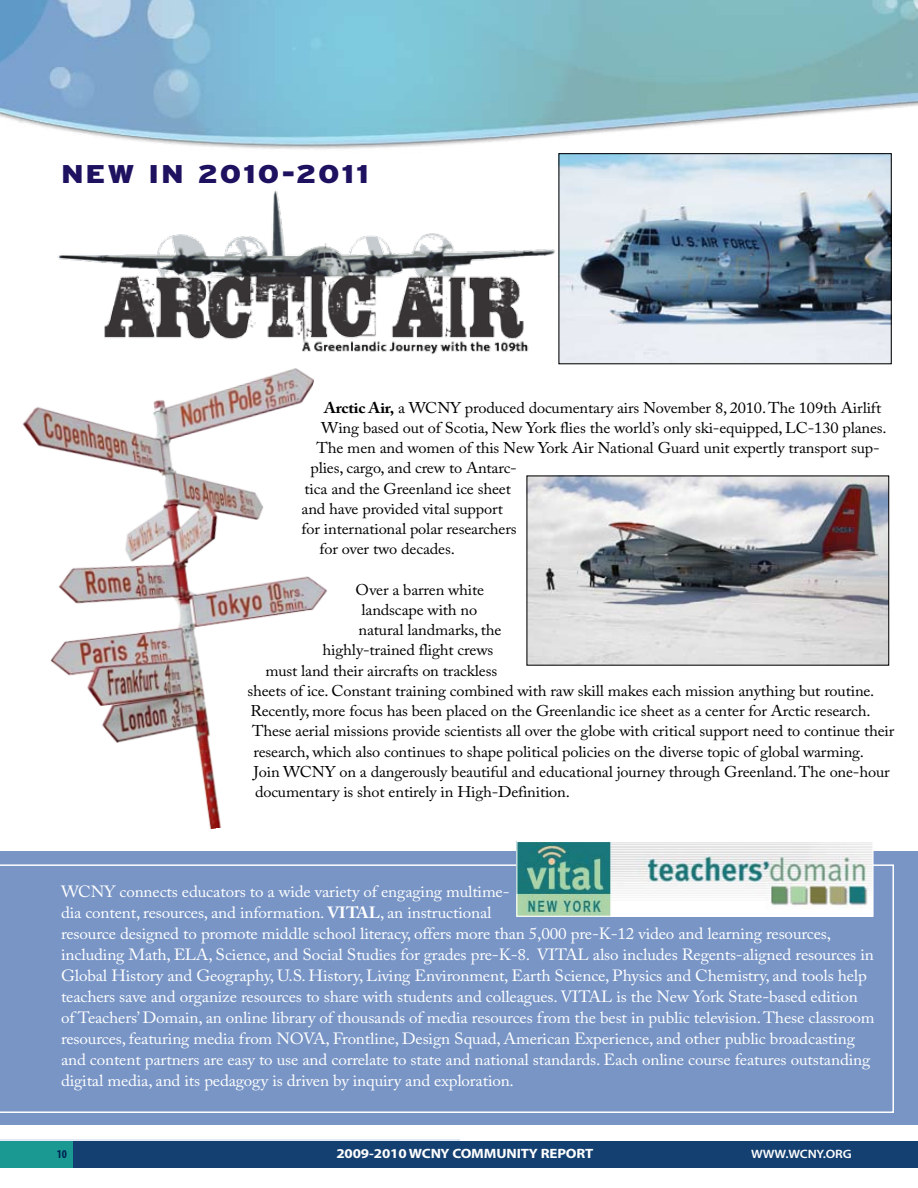
<style>
.page{position:relative;width:918px;height:1188px;background:#fff}
.page>*{position:absolute;margin:0;border:0;box-sizing:border-box;transform-origin:0 0}
.t1{font:25.65px "PBS Explorer L3 Header";letter-spacing:-.005em;color:#1d1160;scale:1.17 1}
.t2{font:16.2px/21px "Adobe Caslon Pro";letter-spacing:-.01em;color:#fff;scale:1.06 1}
.t3{font:15.6px "Adobe Caslon Pro";letter-spacing:-.01em;color:#000;scale:1.06 1}
.t4{font:700 13.5px "Myriad Pro";letter-spacing:-.01em;color:#fff;scale:1.11 1}
.t5{font:600 12.15px "Myriad Pro";letter-spacing:-.01em;color:#fff;scale:1.11 1}
.t6{font:700 condensed 12px "Myriad Pro";color:#002052}
.s1{font-weight:700}
</style>
<div class="page">
<div style="left:0;top:1141px;width:918px;height:27px;background:#144071"></div>
<div style="left:0;top:1141px;width:72px;height:27px;background:#1a9992"></div>
<img style="left:0;top:0;width:918px;height:149px">
<div style="left:0;top:852px;width:918px;height:273px;background:#7895c6"></div>
<img style="left:528px;top:477px;width:359px;height:187px">
<img style="left:22px;top:372px;width:306px;height:457px">
<img style="left:57px;top:191px;width:507px;height:181px">
<img style="left:560px;top:155px;width:330px;height:207px">
<div style="left:558px;top:153px;width:334px;height:211px;border:1px solid #000"></div>
<svg style="left:0;top:864px;width:894px;height:249px"></svg>
<img style="left:518px;top:843px;width:354px;height:72px">
<div style="left:516px;top:841px;width:358px;height:76px;border:1px solid #fff"></div>
<h1 class="t1" style="left:60px;top:160px;width:90px">NE W IN</h1>
<h1 class="t1" style="left:196px;top:160px;width:150px">2010-2011</h1>
<p class="t3" style="left:324px;top:398px;width:527px"><span class="s1">Arctic Air,</span> a WCNY produced documentary airs November 8, 2010. The 109th Airlift</p>
<p class="t3" style="left:321px;top:418px;width:535px">Wing based out of Scotia, New York flies the world’s only ski-equipped, LC-130 planes.</p>
<p class="t3" style="left:316px;top:439px;width:533px">The men and women of this New York Air National Guard unit expertly transport sup-</p>
<p class="t3" style="left:310px;top:459px;width:196px">plies, cargo, and crew to Antarc-</p>
<p class="t3" style="left:304px;top:479px;width:196px">tica and the Greenland ice sheet</p>
<p class="t3" style="left:301px;top:499px;width:192px">and have provided vital support</p>
<p class="t3" style="left:301px;top:519px;width:204px">for international polar researchers</p>
<p class="t3" style="left:319px;top:540px;width:129px">for over two decades.</p>
<p class="t3" style="left:355px;top:580px;width:123px">Over a barren white</p>
<p class="t3" style="left:361px;top:600px;width:111px">landscape with no</p>
<p class="t3" style="left:358px;top:621px;width:137px">natural landmarks, the</p>
<p class="t3" style="left:322px;top:641px;width:163px">highly-trained flight crews</p>
<p class="t3" style="left:265px;top:661px;width:220px">must land their aircrafts on trackless</p>
<p class="t3" style="left:248px;top:681px;width:593px">sheets of ice. Constant training combined with raw skill makes each mission anything but routine.</p>
<p class="t3" style="left:251px;top:702px;width:587px">Recently, more focus has been placed on the Greenlandic ice sheet as a center for Arctic research.</p>
<p class="t3" style="left:252px;top:722px;width:608px">These aerial missions provide scientists all over the globe with critical support need to continue their</p>
<p class="t3" style="left:254px;top:742px;width:577px">research, which also continues to shape political policies on the diverse topic of global warming.</p>
<p class="t3" style="left:254px;top:762px;width:602px">Join WCNY on a dangerously beautiful and educational journey through Greenland. The one-hour</p>
<p class="t3" style="left:255px;top:783px;width:299px">documentary is shot entirely in High-Definition.</p>
<p class="t2" style="left:61px;top:881px;width:769px">WCNY connects educators to a wide variety of engaging multime-<br>dia content, resources, and information. <span class="s1">VITAL</span>, an instructional<br>resource designed to promote middle school literacy, offers more than 5,000 pre-K-12 video and learning resources, including Math, ELA, Science, and Social Studies for grades pre-K-8. VITAL also includes Regents-aligned resources in Global History and Geography, U.S. History, Living Environment, Earth Science, Physics and Chemistry, and tools help teachers save and organize resources to share with students and colleagues. VITAL is the New York State-based edition of Teachers’ Domain, an online library of thousands of media resources from the best in public television. These classroom resources, featuring media from NOVA, Frontline, Design Squad, American Experience, and other public broadcasting and content partners are easy to use and correlate to state and national standards. Each online course features outstanding digital media, and its pedagogy is driven by inquiry and exploration.</p>
<p class="t6" style="left:57px;top:1147px;width:12px">10</p>
<p class="t4" style="left:336px;top:1145px;width:233px">2009-2010 WCNY COMMUNITY REPORT</p>
<p class="t5" style="left:751px;top:1146px;width:92px">WWW.WCNY.ORG</p>
</div>
